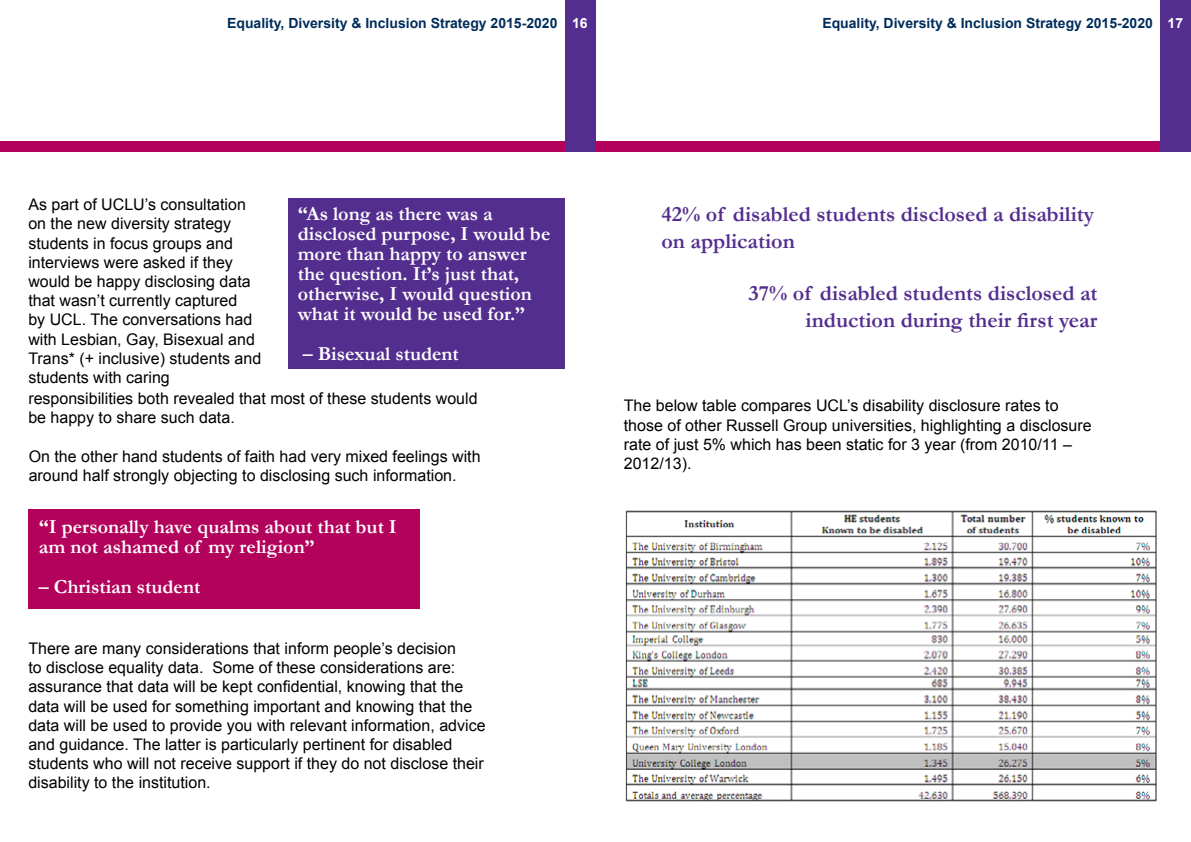
<style>
.page{position:relative;width:1191px;height:842px;background:#fff}
.page>*{position:absolute;margin:0;border:0;box-sizing:border-box;transform-origin:0 0}
.t1{font:700 22px/26.4px "Garamond";color:#542e8f}
.t2{font:700 20px/20px "Garamond";color:#fff}
.t3{font:16px/19.2px "Arial";color:#000}
.t4{font:700 14px "Arial";color:#002d5b}
.s1{color:#fff}
</style>
<div class="page">
<img style="left:625px;top:510px;width:532px;height:292px">
<div style="left:595px;top:142px;width:577px;height:10px;background:#b3025b"></div>
<div style="left:1160px;top:0;width:31px;height:152px;background:#542e8f"></div>
<div style="left:289px;top:198px;width:276px;height:171px;background:#542e8f"></div>
<div style="left:0;top:141px;width:577px;height:11px;background:#b3025b"></div>
<div style="left:564px;top:0;width:31px;height:152px;background:#542e8f"></div>
<div style="left:28px;top:510px;width:392px;height:99px;background:#b3025b"></div>
<p class="t4" style="left:227px;top:14px;width:362px">Equality, Diversity &amp; Inclusion Strategy 2015-2020 <span class="s1">16</span></p>
<p class="t4" style="left:822px;top:14px;width:362px">Equality, Diversity &amp; Inclusion Strategy 2015-2020 <span class="s1">17</span></p>
<p class="t3" style="left:28px;top:195px;width:234px">As part of UCLU’s consultation on the new diversity strategy students in focus groups and interviews were asked if they would be happy disclosing data that wasn’t currently captured<br>by UCL. The conversations had with Lesbian, Gay, Bisexual and<br>Trans* (+ inclusive) students and students with caring</p>
<p class="t2" style="left:298px;top:204px;width:254px">“As long as there was a disclosed purpose, I would be more than happy to answer the question. It’s just that, otherwise, I would question what it would be used for.”</p>
<p class="t2" style="left:303px;top:344px;width:158px">– Bisexual student</p>
<p class="t3" style="left:28px;top:388px;width:451px">responsibilities both revealed that most of these students would be happy to share such data.</p>
<p class="t3" style="left:29px;top:447px;width:453px">On the other hand students of faith had very mixed feelings with around half strongly objecting to disclosing such information.</p>
<p class="t2" style="left:39px;top:517px;width:359px">“I personally have qualms about that but I am not ashamed of my religion”</p>
<p class="t2" style="left:39px;top:577px;width:163px">– Christian student</p>
<p class="t3" style="left:28px;top:639px;width:459px">There are many considerations that inform people’s decision<br>to disclose equality data. Some of these considerations are: assurance that data will be kept confidential, knowing that the data will be used for something important and knowing that the data will be used to provide you with relevant information, advice and guidance. The latter is particularly pertinent for disabled students who will not receive support if they do not disclose their disability to the institution.</p>
<h1 class="t1" style="left:661px;top:201px;width:434px">42% of disabled students disclosed a disability on application</h1>
<h1 class="t1" style="left:748px;top:280px;width:350px;text-align:right">37% of disabled students disclosed at induction during their first year</h1>
<p class="t3" style="left:624px;top:396px;width:469px">The below table compares UCL’s disability disclosure rates to those of other Russell Group universities, highlighting a disclosure rate of just 5% which has been static for 3 year (from 2010/11 – 2012/13).</p>
</div>
